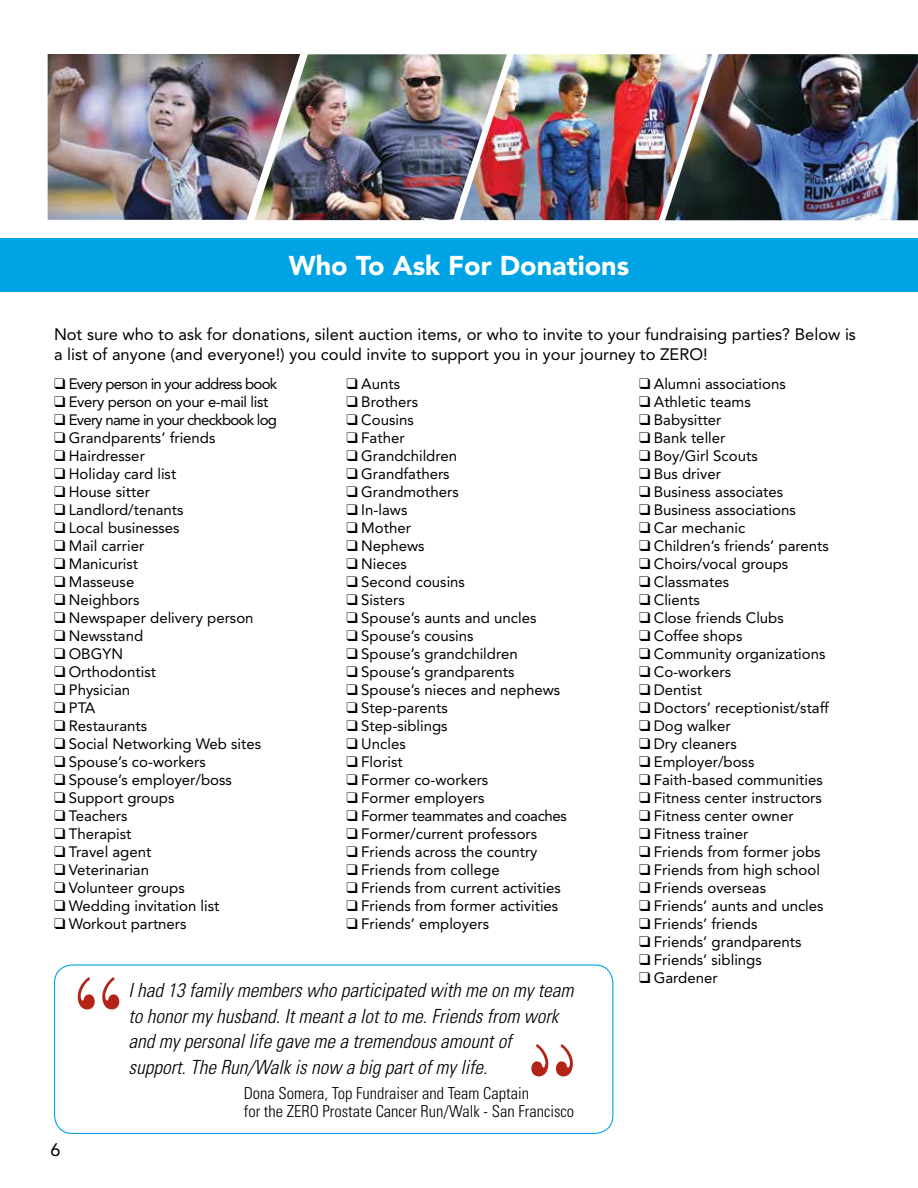
<style>
.page{position:relative;width:918px;height:1188px;background:#fff}
.page>*{position:absolute;margin:0;border:0;box-sizing:border-box;transform-origin:0 0}
.t1{font:900 27px "Avenir";color:#fff}
.t2{font:italic 300 condensed 19.5px/25.5px "Univers";color:#000}
.t3{font:18px "Avenir";color:#000}
.t4{font:16.5px/19.8px "Avenir";color:#000}
.t5{font:300 condensed 16.5px/18px "Univers";color:#000}
.t6{font:15px "Avenir";color:#000}
.t7{font:15px "Avenir";letter-spacing:-.05em;color:#000}
.t8{font:15px "Avenir";letter-spacing:-.025em;color:#000}
</style>
<div class="page">
<img style="left:48px;top:54px;width:206px;height:166px">
<img style="left:254px;top:54px;width:206px;height:166px">
<img style="left:460px;top:54px;width:205px;height:166px">
<img style="left:665px;top:54px;width:253px;height:166px">
<div style="left:0;top:238px;width:918px;height:54px;background:#00a4e4"></div>
<div style="left:54px;top:964px;width:559px;height:170px;border:1px solid #00a4e4;border-radius:18px"></div>
<svg style="left:78px;top:977px;width:41px;height:32px"></svg>
<svg style="left:531px;top:1044px;width:42px;height:32px"></svg>
<h1 class="t1" style="left:289px;top:249px;width:342px">Who To Ask For Donations</h1>
<p class="t4" style="left:54px;top:325px;width:804px">Not sure who to ask for donations, silent auction items, or who to invite to your fundraising parties? Below is a list of anyone (and everyone!) you could invite to support you in your journey to ZERO!</p>
<p class="t7" style="left:54px;top:375px;width:225px">❑ Every person in your address book</p>
<p class="t8" style="left:54px;top:393px;width:216px">❑ Every person on your e-mail list</p>
<p class="t7" style="left:54px;top:411px;width:225px">❑ Every name in your checkbook log</p>
<p class="t6" style="left:54px;top:429px;width:163px">❑ Grandparents’ friends</p>
<p class="t6" style="left:54px;top:447px;width:92px">❑ Hairdresser</p>
<p class="t6" style="left:54px;top:465px;width:124px">❑ Holiday card list</p>
<p class="t6" style="left:54px;top:483px;width:97px">❑ House sitter</p>
<p class="t6" style="left:54px;top:501px;width:131px">❑ Landlord/tenants</p>
<p class="t6" style="left:54px;top:519px;width:127px">❑ Local businesses</p>
<p class="t6" style="left:54px;top:537px;width:92px">❑ Mail carrier</p>
<p class="t6" style="left:54px;top:555px;width:86px">❑ Manicurist</p>
<p class="t6" style="left:54px;top:573px;width:82px">❑ Masseuse</p>
<p class="t6" style="left:54px;top:591px;width:87px">❑ Neighbors</p>
<p class="t6" style="left:54px;top:609px;width:201px">❑ Newspaper delivery person</p>
<p class="t6" style="left:54px;top:627px;width:91px">❑ Newsstand</p>
<p class="t6" style="left:54px;top:645px;width:71px">❑ OBGYN</p>
<p class="t6" style="left:54px;top:663px;width:104px">❑ Orthodontist</p>
<p class="t6" style="left:54px;top:681px;width:78px">❑ Physician</p>
<p class="t6" style="left:54px;top:699px;width:43px">❑ PTA</p>
<p class="t6" style="left:54px;top:717px;width:95px">❑ Restaurants</p>
<p class="t6" style="left:54px;top:735px;width:209px">❑ Social Networking Web sites</p>
<p class="t6" style="left:54px;top:753px;width:153px">❑ Spouse’s co-workers</p>
<p class="t6" style="left:54px;top:771px;width:179px">❑ Spouse’s employer/boss</p>
<p class="t6" style="left:54px;top:789px;width:122px">❑ Support groups</p>
<p class="t6" style="left:54px;top:807px;width:75px">❑ Teachers</p>
<p class="t6" style="left:54px;top:825px;width:79px">❑ Therapist</p>
<p class="t6" style="left:54px;top:843px;width:99px">❑ Travel agent</p>
<p class="t6" style="left:54px;top:861px;width:97px">❑ Veterinarian</p>
<p class="t6" style="left:54px;top:879px;width:132px">❑ Volunteer groups</p>
<p class="t6" style="left:54px;top:897px;width:167px">❑ Wedding invitation list</p>
<p class="t6" style="left:54px;top:915px;width:134px">❑ Workout partners</p>
<p class="t6" style="left:346px;top:375px;width:55px">❑ Aunts</p>
<p class="t6" style="left:346px;top:393px;width:73px">❑ Brothers</p>
<p class="t6" style="left:346px;top:411px;width:69px">❑ Cousins</p>
<p class="t6" style="left:346px;top:429px;width:60px">❑ Father</p>
<p class="t6" style="left:346px;top:447px;width:112px">❑ Grandchildren</p>
<p class="t6" style="left:346px;top:465px;width:105px">❑ Grandfathers</p>
<p class="t6" style="left:346px;top:483px;width:114px">❑ Grandmothers</p>
<p class="t6" style="left:346px;top:501px;width:62px">❑ In-laws</p>
<p class="t6" style="left:346px;top:519px;width:66px">❑ Mother</p>
<p class="t6" style="left:346px;top:537px;width:80px">❑ Nephews</p>
<p class="t6" style="left:346px;top:555px;width:62px">❑ Nieces</p>
<p class="t6" style="left:346px;top:573px;width:120px">❑ Second cousins</p>
<p class="t6" style="left:346px;top:591px;width:60px">❑ Sisters</p>
<p class="t6" style="left:346px;top:609px;width:191px">❑ Spouse’s aunts and uncles</p>
<p class="t6" style="left:346px;top:627px;width:129px">❑ Spouse’s cousins</p>
<p class="t6" style="left:346px;top:645px;width:173px">❑ Spouse’s grandchildren</p>
<p class="t6" style="left:346px;top:663px;width:169px">❑ Spouse’s grandparents</p>
<p class="t6" style="left:346px;top:681px;width:215px">❑ Spouse’s nieces and nephews</p>
<p class="t6" style="left:346px;top:699px;width:103px">❑ Step-parents</p>
<p class="t6" style="left:346px;top:717px;width:103px">❑ Step-siblings</p>
<p class="t6" style="left:346px;top:735px;width:61px">❑ Uncles</p>
<p class="t6" style="left:346px;top:753px;width:58px">❑ Florist</p>
<p class="t6" style="left:346px;top:771px;width:143px">❑ Former co-workers</p>
<p class="t6" style="left:346px;top:789px;width:139px">❑ Former employers</p>
<p class="t8" style="left:346px;top:807px;width:222px">❑ Former teammates and coaches</p>
<p class="t6" style="left:346px;top:825px;width:192px">❑ Former/current professors</p>
<p class="t6" style="left:346px;top:843px;width:193px">❑ Friends across the country</p>
<p class="t6" style="left:346px;top:861px;width:155px">❑ Friends from college</p>
<p class="t6" style="left:346px;top:879px;width:216px">❑ Friends from current activities</p>
<p class="t6" style="left:346px;top:897px;width:213px">❑ Friends from former activities</p>
<p class="t6" style="left:346px;top:915px;width:144px">❑ Friends’ employers</p>
<p class="t3" style="left:50px;top:1139px;width:12px">6</p>
<h2 class="t2" style="left:128px;top:978px;width:447px">I had 13 family members who participated with me on my team to honor my husband. It meant a lot to me. Friends from work and my personal life gave me a tremendous amount of support. The Run/Walk is now a big part of my life.</h2>
<p class="t5" style="left:244px;top:1084px;width:332px">Dona Somera, Top Fundraiser and Team Captain<br>for the ZERO Prostate Cancer Run/Walk - San Francisco</p>
<p class="t6" style="left:639px;top:375px;width:148px">❑ Alumni associations</p>
<p class="t6" style="left:639px;top:393px;width:113px">❑ Athletic teams</p>
<p class="t6" style="left:639px;top:411px;width:84px">❑ Babysitter</p>
<p class="t6" style="left:639px;top:429px;width:88px">❑ Bank teller</p>
<p class="t6" style="left:639px;top:447px;width:120px">❑ Boy/Girl Scouts</p>
<p class="t6" style="left:639px;top:465px;width:84px">❑ Bus driver</p>
<p class="t6" style="left:639px;top:483px;width:146px">❑ Business associates</p>
<p class="t6" style="left:639px;top:501px;width:158px">❑ Business associations</p>
<p class="t6" style="left:639px;top:519px;width:108px">❑ Car mechanic</p>
<p class="t6" style="left:639px;top:537px;width:191px">❑ Children’s friends’ parents</p>
<p class="t6" style="left:639px;top:555px;width:151px">❑ Choirs/vocal groups</p>
<p class="t6" style="left:639px;top:573px;width:92px">❑ Classmates</p>
<p class="t6" style="left:639px;top:591px;width:62px">❑ Clients</p>
<p class="t6" style="left:639px;top:609px;width:146px">❑ Close friends Clubs</p>
<p class="t6" style="left:639px;top:627px;width:105px">❑ Coffee shops</p>
<p class="t6" style="left:639px;top:645px;width:188px">❑ Community organizations</p>
<p class="t6" style="left:639px;top:663px;width:94px">❑ Co-workers</p>
<p class="t6" style="left:639px;top:681px;width:65px">❑ Dentist</p>
<p class="t6" style="left:639px;top:699px;width:191px">❑ Doctors’ receptionist/staff</p>
<p class="t6" style="left:639px;top:717px;width:93px">❑ Dog walker</p>
<p class="t6" style="left:639px;top:735px;width:99px">❑ Dry cleaners</p>
<p class="t6" style="left:639px;top:753px;width:117px">❑ Employer/boss</p>
<p class="t6" style="left:639px;top:771px;width:185px">❑ Faith-based communities</p>
<p class="t6" style="left:639px;top:789px;width:184px">❑ Fitness center instructors</p>
<p class="t6" style="left:639px;top:807px;width:156px">❑ Fitness center owner</p>
<p class="t6" style="left:639px;top:825px;width:111px">❑ Fitness trainer</p>
<p class="t6" style="left:639px;top:843px;width:183px">❑ Friends from former jobs</p>
<p class="t6" style="left:639px;top:861px;width:183px">❑ Friends from high school</p>
<p class="t6" style="left:639px;top:879px;width:129px">❑ Friends overseas</p>
<p class="t6" style="left:639px;top:897px;width:186px">❑ Friends’ aunts and uncles</p>
<p class="t6" style="left:639px;top:915px;width:120px">❑ Friends’ friends</p>
<p class="t6" style="left:639px;top:933px;width:164px">❑ Friends’ grandparents</p>
<p class="t6" style="left:639px;top:951px;width:124px">❑ Friends’ siblings</p>
<p class="t6" style="left:639px;top:969px;width:80px">❑ Gardener</p>
</div>
